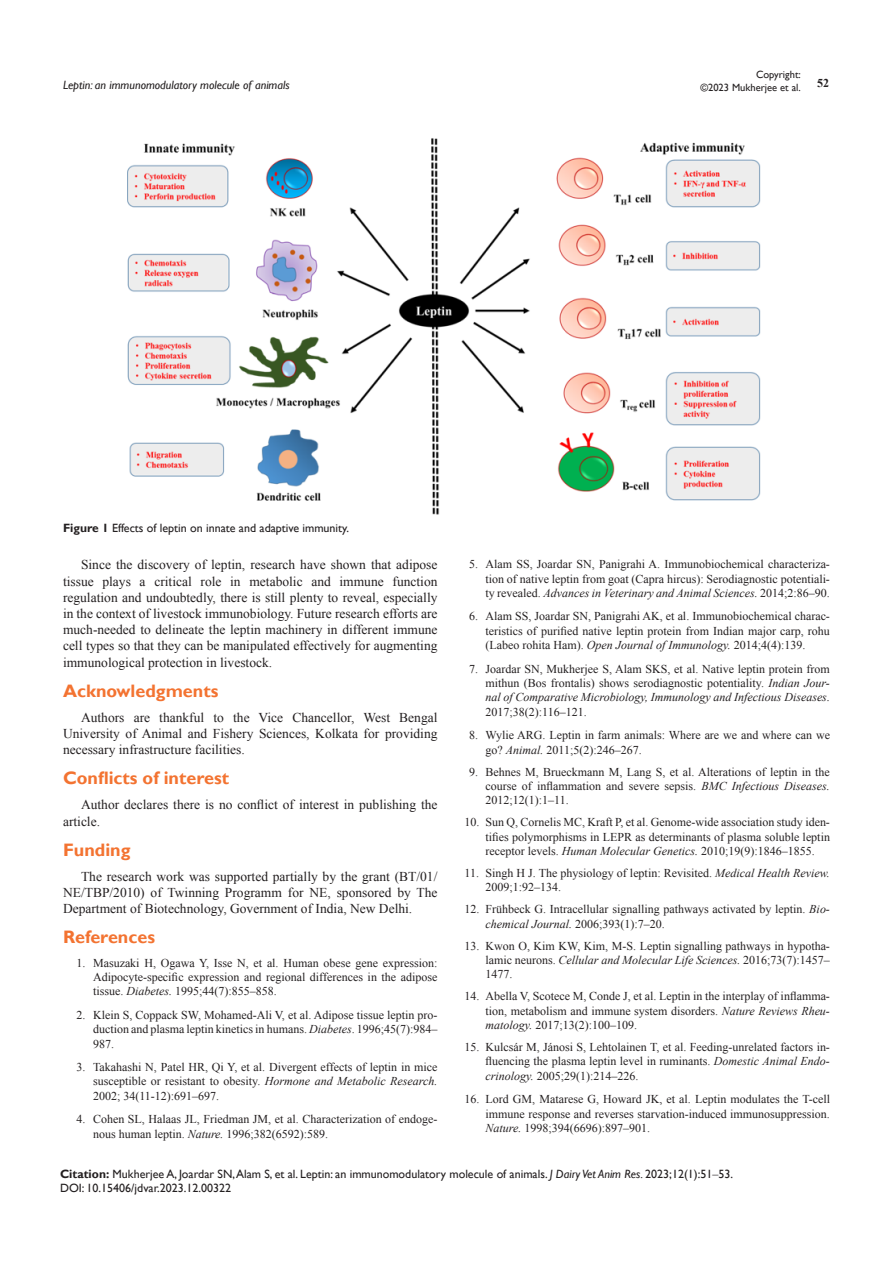
<style>
.page{position:relative;width:893px;height:1263px;background:#fff}
.page>*{position:absolute;margin:0;border:0;box-sizing:border-box;transform-origin:0 0}
.List_Paragraph{font:700 18px "Gill Sans";color:#f37331}
.t1{font:13.5px/16.2px "Times New Roman";color:#231f20;text-align:justify}
.t2{font:12px/14.4px "Times New Roman";color:#231f20;text-align:justify}
.Citation{font:12px "Gill Sans";color:#231f20}
.t3{font:italic 12px "Gill Sans";color:#231f20}
.t4{font:700 12px "Times New Roman";color:#231f20}
.t5{font:10.5px/12.6px "Gill Sans";color:#231f20;text-align:right}
.s1{font-weight:700}
.s2{font-style:italic}
.s3{font-family:"Times New Roman"}
</style>
<div class="page">
<img style="left:127px;top:138px;width:634px;height:377px">
<p class="t5" style="left:700px;top:69px;width:102px">Copyright:<br>©2023 Mukherjee et al.</p>
<p class="t3" style="left:63px;top:78px;width:228px">Leptin: an immunomodulatory molecule of animals</p>
<p class="t4" style="left:817px;top:75px;width:13px">52</p>
<p class="Citation" style="left:63px;top:521px;width:288px"><span class="s1">Figure 1</span> Effects of leptin on innate and adaptive immunity.</p>
<p class="t1" style="left:63px;top:556px;width:376px;text-indent:18px">Since the discovery of leptin, research have shown that adipose tissue plays a critical role in metabolic and immune function regulation and undoubtedly, there is still plenty to reveal, especially in the context of livestock immunobiology. Future research efforts are much-needed to delineate the leptin machinery in different immune cell types so that they can be manipulated effectively for augmenting immunological protection in livestock.</p>
<p class="List_Paragraph" style="left:63px;top:680px;width:157px">Acknowledgments</p>
<p class="t1" style="left:63px;top:709px;width:376px;text-indent:18px">Authors are thankful to the Vice Chancellor, West Bengal University of Animal and Fishery Sciences, Kolkata for providing necessary infrastructure facilities.</p>
<p class="List_Paragraph" style="left:63px;top:767px;width:168px">Conflicts of interest</p>
<p class="t1" style="left:63px;top:796px;width:376px;text-indent:18px">Author declares there is no conflict of interest in publishing the article.</p>
<p class="List_Paragraph" style="left:63px;top:839px;width:69px">Funding</p>
<p class="t1" style="left:63px;top:868px;width:376px;text-indent:18px">The research work was supported partially by the grant (BT/01/ NE/TBP/2010) of Twinning Programm for NE, sponsored by The Department of Biotechnology, Government of India, New Delhi.</p>
<p class="List_Paragraph" style="left:63px;top:926px;width:94px">References</p>
<p class="t2" style="left:93px;top:955px;width:346px;text-indent:-16px">1. Masuzaki H, Ogawa Y, Isse N, et al. Human obese gene expression:<br>Adipocyte-specific expression and regional differences in the adipose tissue. <span class="s2">Diabetes.</span> 1995;44(7):855–858.</p>
<p class="t2" style="left:93px;top:1007px;width:346px;text-indent:-16px">2. Klein S, Coppack SW, Mohamed-Ali V, et al. Adipose tissue leptin pro&shy;duction and plasma leptin kinetics in humans. <span class="s2">Diabetes</span>. 1996;45(7):984– 987.</p>
<p class="t2" style="left:93px;top:1059px;width:346px;text-indent:-16px">3. Takahashi N, Patel HR, Qi Y, et al. Divergent effects of leptin in mice susceptible or resistant to obesity. <span class="s2">Hormone and Metabolic Research.<br></span>2002; 34(11-12):691–697.</p>
<p class="t2" style="left:93px;top:1112px;width:346px;text-indent:-16px">4. Cohen SL, Halaas JL, Friedman JM, et al. Characterization of endoge&shy;nous human leptin. <span class="s2">Nature.</span> 1996;382(6592):589.</p>
<p class="t2" style="left:485px;top:557px;width:346px;text-indent:-16px">5. Alam SS, Joardar SN, Panigrahi A. Immunobiochemical characteriza&shy;tion of native leptin from goat (Capra hircus): Serodiagnostic potentiali&shy;ty revealed. <span class="s2">Advances in Veterinary and Animal Sciences.</span> 2014;2:86–90.</p>
<p class="t2" style="left:485px;top:609px;width:346px;text-indent:-16px">6. Alam SS, Joardar SN, Panigrahi AK, et al. Immunobiochemical charac&shy;teristics of purified native leptin protein from Indian major carp, rohu (Labeo rohita Ham). <span class="s2">Open Journal of Immunology.</span> 2014;4(4):139.</p>
<p class="t2" style="left:485px;top:661px;width:346px;text-indent:-16px">7. Joardar SN, Mukherjee S, Alam SKS, et al. Native leptin protein from mithun (Bos frontalis) shows serodiagnostic potentiality. <span class="s2">Indian Jour&shy;nal of Comparative Microbiology, Immunology and Infectious Diseases.<br></span>2017;38(2):116–121.</p>
<p class="t2" style="left:485px;top:728px;width:346px;text-indent:-16px">8. Wylie ARG. Leptin in farm animals: Where are we and where can we go? <span class="s2">Animal.</span> 2011;5(2):246–267.</p>
<p class="t2" style="left:485px;top:764px;width:346px;text-indent:-16px">9. Behnes M, Brueckmann M, Lang S, et al. Alterations of leptin in the course of inflammation and severe sepsis. <span class="s2">BMC Infectious Diseases.<br></span>2012;12(1):1–11.</p>
<p class="t2" style="left:485px;top:815px;width:346px;text-indent:-21px">10. Sun Q, Cornelis MC, Kraft P, et al. Genome-wide association study iden&shy;tifies polymorphisms in LEPR as determinants of plasma soluble leptin receptor levels. <span class="s2">Human Molecular Genetics.</span> 2010;19(9):1846–1855.</p>
<p class="t2" style="left:485px;top:866px;width:346px;text-indent:-21px">11. Singh H J. The physiology of leptin: Revisited. <span class="s2">Medical Health Review.<br></span>2009;1:92–134.</p>
<p class="t2" style="left:485px;top:902px;width:346px;text-indent:-21px">12. Frühbeck G. Intracellular signalling pathways activated by leptin. <span class="s2">Bio&shy;chemical Journal.</span> 2006;393(1):7–20.</p>
<p class="t2" style="left:485px;top:938px;width:346px;text-indent:-21px">13. Kwon O, Kim KW, Kim, M-S. Leptin signalling pathways in hypotha&shy;lamic neurons. <span class="s2">Cellular and Molecular Life Sciences.</span> 2016;73(7):1457– 1477.</p>
<p class="t2" style="left:485px;top:989px;width:346px;text-indent:-21px">14. Abella V, Scotece M, Conde J, et al. Leptin in the interplay of inflamma&shy;tion, metabolism and immune system disorders. <span class="s2">Nature Reviews Rheu&shy;matology.</span> 2017;13(2):100–109.</p>
<p class="t2" style="left:485px;top:1040px;width:346px;text-indent:-21px">15. Kulcsár M, Jánosi S, Lehtolainen T, et al. Feeding-unrelated factors in&shy;fluencing the plasma leptin level in ruminants. <span class="s2">Domestic Animal Endo&shy;crinology.</span> 2005;29(1):214–226.</p>
<p class="t2" style="left:485px;top:1092px;width:346px;text-indent:-21px">16. Lord GM, Matarese G, Howard JK, et al. Leptin modulates the T-cell immune response and reverses starvation-induced immunosuppression.<br><span class="s2">Nature.</span> 1998;394(6696):897–901.</p>
<p class="Citation" style="left:60px;top:1167px;width:674px"><span class="s1">Citation:</span> Mukherjee A, Joardar SN, Alam S, et al. Leptin: an immunomodulatory molecule of animals. <span class="s2">J Dairy Vet Anim Res.</span> 2023;12(1):51<span class="s3">‒</span>53.</p>
<p class="Citation" style="left:60px;top:1181px;width:173px">DOI: 10.15406/jdvar.2023.12.00322</p>
</div>
